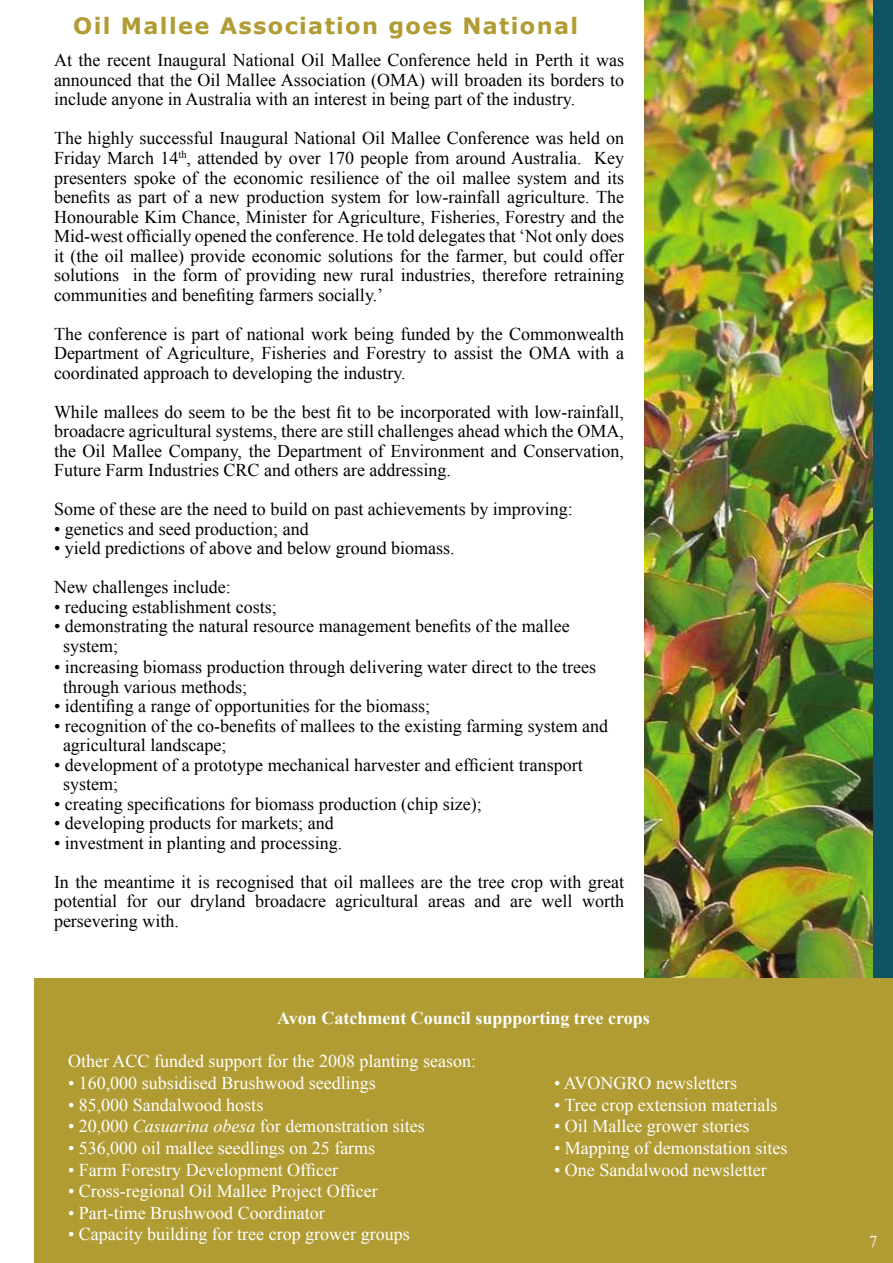
<style>
.page{position:relative;width:893px;height:1263px;background:#fff}
.page>*{position:absolute;margin:0;border:0;box-sizing:border-box;transform-origin:0 0}
.t1{font:700 22.5px "Verdana";letter-spacing:.06em;color:#b19c34}
.t2{font:18px/19.5px "Times New Roman";color:#000}
.t3{font:18px "Times New Roman";color:#fff}
.t4{font:700 18px "Times New Roman";color:#fff}
.t5{font:16.5px "Times New Roman";color:#f4f4f4}
.s1{font-style:italic}
</style>
<div class="page">
<div style="left:872px;top:0;width:21px;height:978px;background:#105364"></div>
<img style="left:645px;top:0;width:227px;height:978px">
<div style="left:34px;top:978px;width:859px;height:285px;background:#b19c34"></div>
<p class="t1" style="left:73px;top:12px;width:506px">Oil Mallee Association goes National</p>
<p class="t2" style="left:54px;top:50px;width:571px;text-align:justify">At the recent Inaugural National Oil Mallee Conference held in Perth it was announced that the Oil Mallee Association (OMA) will broaden its borders to include anyone in Australia with an interest in being part of the industry.</p>
<p class="t2" style="left:54px;top:128px;width:572px;text-align:justify">The highly successful Inaugural National Oil Mallee Conference was held on Friday March 14<sup>th</sup>, attended by over 170 people from around Australia. Key presenters spoke of the economic resilience of the oil mallee system and its benefits as part of a new production system for low-rainfall agriculture. The Honourable Kim Chance, Minister for Agriculture, Fisheries, Forestry and the Mid-west officially opened the conference. He told delegates that ‘Not only does it (the oil mallee) provide economic solutions for the farmer, but could offer solutions in the form of providing new rural industries, therefore retraining communities and benefiting farmers socially.’</p>
<p class="t2" style="left:54px;top:323px;width:572px;text-align:justify">The conference is part of national work being funded by the Commonwealth Department of Agriculture, Fisheries and Forestry to assist the OMA with a coordinated approach to developing the industry.</p>
<p class="t2" style="left:54px;top:401px;width:572px;text-align:justify">While mallees do seem to be the best fit to be incorporated with low-rainfall, broadacre agricultural systems, there are still challenges ahead which the OMA, the Oil Mallee Company, the Department of Environment and Conservation, Future Farm Industries CRC and others are addressing.</p>
<p class="t2" style="left:54px;top:499px;width:520px">Some of these are the need to build on past achievements by improving:</p>
<p class="t2" style="left:54px;top:518px;width:256px">• genetics and seed production; and</p>
<p class="t2" style="left:54px;top:528px;width:402px;line-height:39px">• yield predictions of above and below ground biomass.<br>New challenges include:</p>
<p class="t2" style="left:54px;top:596px;width:224px">• reducing establishment costs;</p>
<p class="t2" style="left:63px;top:616px;width:508px;text-indent:-9px">• demonstrating the natural resource management benefits of the mallee system;</p>
<p class="t2" style="left:63px;top:657px;width:535px;text-indent:-9px">• increasing biomass production through delivering water direct to the trees through various methods;</p>
<p class="t2" style="left:54px;top:696px;width:378px">• identifing a range of opportunities for the biomass;</p>
<p class="t2" style="left:63px;top:716px;width:547px;text-indent:-9px">• recognition of the co-benefits of mallees to the existing farming system and agricultural landscape;</p>
<p class="t2" style="left:63px;top:755px;width:521px;text-indent:-9px">• development of a prototype mechanical harvester and efficient transport system;</p>
<p class="t2" style="left:54px;top:794px;width:429px">• creating specifications for biomass production (chip size);</p>
<p class="t2" style="left:54px;top:813px;width:281px">• developing products for markets; and</p>
<p class="t2" style="left:54px;top:823px;width:572px;line-height:39px">• investment in planting and processing.<br>In the meantime it is recognised that oil mallees are the tree crop with great</p>
<p class="t2" style="left:54px;top:891px;width:572px">potential for our dryland broadacre agricultural areas and are well worth persevering with.</p>
<p class="t4" style="left:277px;top:1006px;width:374px">Avon Catchment Council suppporting tree crops</p>
<p class="t3" style="left:68px;top:1049px;width:409px">Other ACC funded support for the 2008 planting season:</p>
<p class="t3" style="left:68px;top:1071px;width:309px">• 160,000 subsidised Brushwood seedlings</p>
<p class="t3" style="left:554px;top:1071px;width:184px">• AVONGRO newsletters</p>
<p class="t3" style="left:68px;top:1092px;width:197px">• 85,000 Sandalwood hosts</p>
<p class="t3" style="left:554px;top:1092px;width:225px">• Tree crop extension materials</p>
<p class="t3" style="left:68px;top:1114px;width:358px">• 20,000 <span class="s1">Casuarina obesa</span> for demonstration sites</p>
<p class="t3" style="left:554px;top:1114px;width:197px">• Oil Mallee grower stories</p>
<p class="t3" style="left:68px;top:1136px;width:309px">• 536,000 oil mallee seedlings on 25 farms</p>
<p class="t3" style="left:554px;top:1136px;width:235px">• Mapping of demonstation sites</p>
<p class="t3" style="left:68px;top:1157px;width:272px">• Farm Forestry Development Officer</p>
<p class="t3" style="left:554px;top:1157px;width:214px">• One Sandalwood newsletter</p>
<p class="t3" style="left:68px;top:1179px;width:311px">• Cross-regional Oil Mallee Project Officer</p>
<p class="t3" style="left:68px;top:1200px;width:258px">• Part-time Brushwood Coordinator</p>
<p class="t3" style="left:68px;top:1222px;width:343px">• Capacity building for tree crop grower groups</p>
<p class="t5" style="left:869px;top:1231px;width:10px">7</p>
</div>
